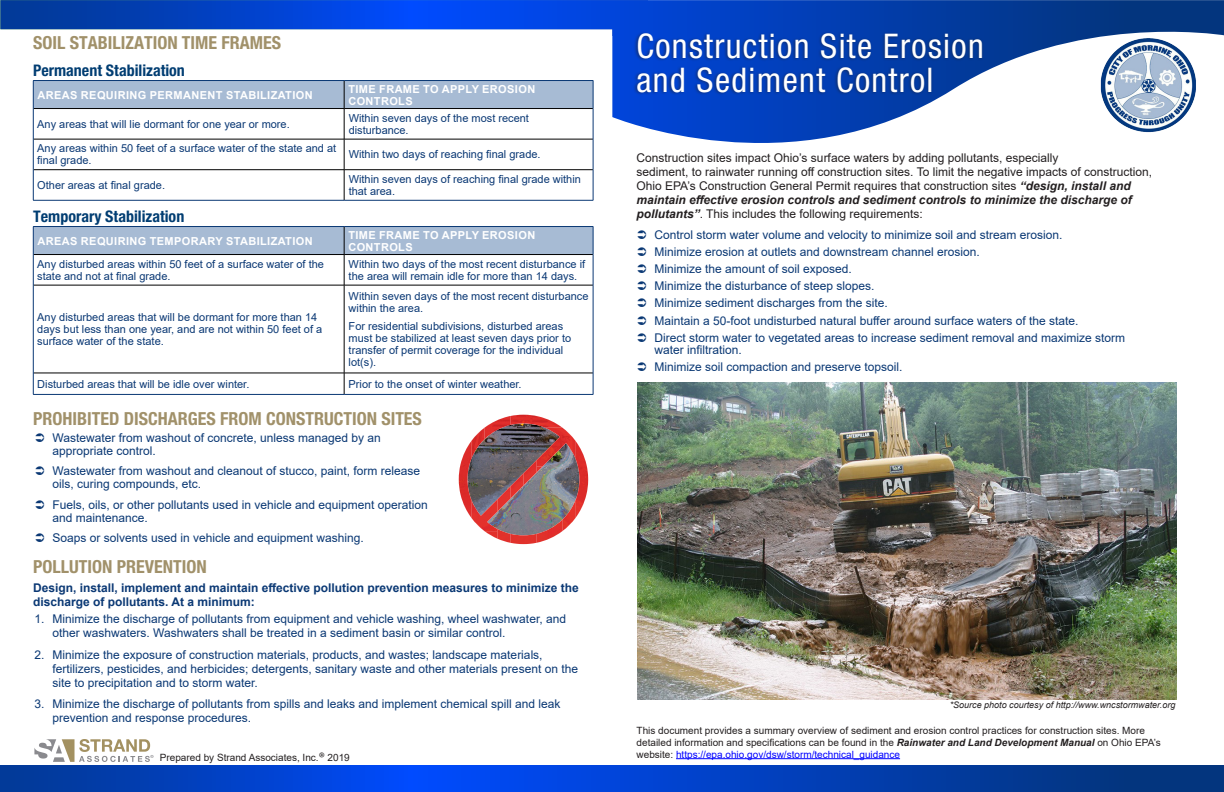
<style>
.page{position:relative;width:1224px;height:792px;background:#fff}
.page>*{position:absolute;margin:0;border:0;box-sizing:border-box;transform-origin:0 0}
.t1{font:34px/34px "Helvetica Neue 57 Condensed";letter-spacing:.04em;color:#fff}
.t2{font:700 condensed 18px "Helvetica Neue 77";color:#a1916a}
.t3{font:700 condensed 16px "Helvetica Neue 77";color:#003d72}
.t4{font:12px/17px "Arial";color:#0a3874}
.t5{font:12px/14px "Arial";color:#231f20}
.t6{font:700 12px/14px "Arial";color:#0a3874}
.t7{font:11px/12px "Arial";color:#0a3874}
.t8{font:700 11px/12px "Arial";letter-spacing:.035em;color:#fff}
.t9{font:10px/12px "Arial";color:#231f20}
.t10{font:italic 9px "Arial";color:#231f20}
.s1{font-family:"Minion Pro";font-size:19px}
.s2{font-weight:700;font-style:italic}
.s3{color:#00f}
</style>
<div class="page">
<svg style="left:0;top:0;width:1224px;height:191px"></svg>
<svg style="left:0;top:766px;width:1224px;height:26px;background:#013fbb"></svg>
<img style="left:638px;top:382px;width:538px;height:318px">
<img style="left:459px;top:415px;width:129px;height:128px">
<img style="left:510px;top:534px;width:26px;height:10px">
<hr style="left:344px;top:109px;width:1px;height:30px;background:#000">
<hr style="left:33px;top:139px;width:311px;height:1px;background:#000">
<hr style="left:344px;top:139px;width:249px;height:1px;background:#000">
<hr style="left:344px;top:139px;width:1px;height:31px;background:#000">
<hr style="left:33px;top:170px;width:311px;height:1px;background:#000">
<hr style="left:344px;top:170px;width:249px;height:1px;background:#000">
<hr style="left:344px;top:170px;width:1px;height:30px;background:#000">
<hr style="left:33px;top:80px;width:311px;height:1px;background:#0a3874">
<hr style="left:344px;top:80px;width:249px;height:1px;background:#0a3874">
<hr style="left:33px;top:200px;width:311px;height:1px;background:#0a3874">
<hr style="left:344px;top:200px;width:249px;height:1px;background:#0a3874">
<div style="left:33px;top:81px;width:561px;height:28px;background:#a7bbd4"></div>
<hr style="left:33px;top:109px;width:1px;height:30px;background:#0a3874">
<hr style="left:593px;top:109px;width:1px;height:30px;background:#0a3874">
<hr style="left:33px;top:139px;width:1px;height:31px;background:#0a3874">
<hr style="left:593px;top:139px;width:1px;height:31px;background:#0a3874">
<hr style="left:33px;top:170px;width:1px;height:30px;background:#0a3874">
<hr style="left:593px;top:170px;width:1px;height:30px;background:#0a3874">
<hr style="left:344px;top:255px;width:1px;height:30px;background:#000">
<hr style="left:33px;top:285px;width:311px;height:1px;background:#000">
<hr style="left:344px;top:285px;width:249px;height:1px;background:#000">
<hr style="left:344px;top:285px;width:1px;height:88px;background:#000">
<hr style="left:33px;top:373px;width:311px;height:1px;background:#000">
<hr style="left:344px;top:373px;width:249px;height:1px;background:#000">
<svg style="left:344px;top:373px;width:1px;height:21px"></svg>
<hr style="left:33px;top:226px;width:311px;height:1px;background:#0a3874">
<hr style="left:344px;top:226px;width:249px;height:1px;background:#0a3874">
<hr style="left:33px;top:394px;width:311px;height:1px;background:#0a3874">
<hr style="left:344px;top:394px;width:249px;height:1px;background:#0a3874">
<div style="left:33px;top:227px;width:561px;height:28px;background:#a7bbd4"></div>
<hr style="left:33px;top:255px;width:1px;height:30px;background:#0a3874">
<hr style="left:593px;top:255px;width:1px;height:30px;background:#0a3874">
<hr style="left:33px;top:285px;width:1px;height:88px;background:#0a3874">
<hr style="left:593px;top:285px;width:1px;height:88px;background:#0a3874">
<svg style="left:33px;top:373px;width:1px;height:21px"></svg>
<svg style="left:593px;top:373px;width:1px;height:21px"></svg>
<img style="left:1099px;top:38px;width:98px;height:95px">
<svg style="left:34px;top:739px;width:119px;height:23px"></svg>
<div style="left:634px;top:31px;width:350px;height:65px;background:#231f20;opacity:.5"></div>
<hr style="left:676px;top:758px;width:224px;height:1px;background:#00f">
<h2 class="t2" style="left:33px;top:32px;width:250px">SOIL STABILIZATION TIME FRAMES</h2>
<h3 class="t3" style="left:33px;top:60px;width:153px">Permanent Stabilization</h3>
<p class="t8" style="left:37px;top:89px;width:277px">AREAS REQUIRING PERMANENT STABILIZATION</p>
<p class="t8" style="left:348px;top:83px;width:188px">TIME FRAME TO APPLY EROSION<br>CONTROLS</p>
<p class="t7" style="left:37px;top:118px;width:254px">Any areas that will lie dormant for one year or more.</p>
<p class="t7" style="left:349px;top:112px;width:182px">Within seven days of the most recent disturbance.</p>
<p class="t7" style="left:37px;top:143px;width:301px">Any areas within 50 feet of a surface water of the state and at final grade.</p>
<p class="t7" style="left:349px;top:149px;width:193px">Within two days of reaching final grade.</p>
<p class="t7" style="left:37px;top:179px;width:129px">Other areas at final grade.</p>
<p class="t7" style="left:349px;top:173px;width:234px">Within seven days of reaching final grade within that area.</p>
<h3 class="t3" style="left:33px;top:206px;width:153px">Temporary Stabilization</h3>
<p class="t8" style="left:37px;top:235px;width:277px">AREAS REQUIRING TEMPORARY STABILIZATION</p>
<p class="t8" style="left:348px;top:229px;width:188px">TIME FRAME TO APPLY EROSION<br>CONTROLS</p>
<p class="t7" style="left:37px;top:258px;width:288px">Any disturbed areas within 50 feet of a surface water of the state and not at final grade.</p>
<p class="t7" style="left:349px;top:258px;width:238px">Within two days of the most recent disturbance if the area will remain idle for more than 14 days.</p>
<p class="t7" style="left:37px;top:311px;width:286px">Any disturbed areas that will be dormant for more than 14 days but less than one year, and are not within 50 feet of a surface water of the state.</p>
<p class="t7" style="left:349px;top:290px;width:241px">Within seven days of the most recent disturbance within the area.</p>
<p class="t7" style="left:349px;top:320px;width:224px">For residential subdivisions, disturbed areas must be stabilized at least seven days prior to transfer of permit coverage for the individual lot(s).</p>
<p class="t7" style="left:37px;top:378px;width:214px">Disturbed areas that will be idle over winter.</p>
<p class="t7" style="left:349px;top:378px;width:175px">Prior to the onset of winter weather.</p>
<h2 class="t2" style="left:33px;top:408px;width:390px">PROHIBITED DISCHARGES FROM CONSTRUCTION SITES</h2>
<p class="t4" style="left:52px;top:432px;width:330px;line-height:13px">Wastewater from washout of concrete, unless managed by an appropriate control.</p>
<p class="t4" style="left:52px;top:465px;width:369px;line-height:13px">Wastewater from washout and cleanout of stucco, paint, form release oils, curing compounds, etc.</p>
<p class="t4" style="left:52px;top:498px;width:377px;line-height:13px">Fuels, oils, or other pollutants used in vehicle and equipment operation and maintenance.</p>
<p class="t4" style="left:52px;top:529px;width:313px">Soaps or solvents used in vehicle and equipment washing.</p>
<h2 class="t2" style="left:33px;top:556px;width:175px">POLLUTION PREVENTION</h2>
<p class="t6" style="left:33px;top:581px;width:547px">Design, install, implement and maintain effective pollution prevention measures to minimize the discharge of pollutants. At a minimum:</p>
<p class="t4" style="left:52px;top:612px;width:515px;line-height:14px;text-indent:-18px">1. Minimize the discharge of pollutants from equipment and vehicle washing, wheel washwater, and other washwaters. Washwaters shall be treated in a sediment basin or similar control.</p>
<p class="t4" style="left:52px;top:647px;width:527px;line-height:14px;text-indent:-18px">2. Minimize the exposure of construction materials, products, and wastes; landscape materials, fertilizers, pesticides, and herbicides; detergents, sanitary waste and other materials present on the site to precipitation and to storm water.</p>
<p class="t4" style="left:52px;top:696px;width:510px;line-height:14px;text-indent:-18px">3. Minimize the discharge of pollutants from spills and leaks and implement chemical spill and leak prevention and response procedures.</p>
<p class="t9" style="left:160px;top:751px;width:192px">Prepared by Strand Associates, Inc.<span class="s1">®</span> 2019</p>
<h1 class="t1" style="left:636px;top:28px;width:349px">Construction Site Erosion and Sediment Control</h1>
<p class="t5" style="left:636px;top:150px;width:517px">Construction sites impact Ohio’s surface waters by adding pollutants, especially<br>sediment, to rainwater running off construction sites. To limit the negative impacts of construction, Ohio EPA’s Construction General Permit requires that construction sites <span class="s2">“design, install and maintain effective erosion controls and sediment controls to minimize the discharge of pollutants”</span>. This includes the following requirements:</p>
<p class="t4" style="left:654px;top:227px;width:472px">Control storm water volume and velocity to minimize soil and stream erosion.<br>Minimize erosion at outlets and downstream channel erosion.<br>Minimize the amount of soil exposed.<br>Minimize the disturbance of steep slopes.<br>Minimize sediment discharges from the site.<br>Maintain a 50-foot undisturbed natural buffer around surface waters of the state.<br>Direct storm water to vegetated areas to increase sediment removal and maximize storm</p>
<p class="t4" style="left:654px;top:341px;width:250px">water infiltration.<br>Minimize soil compaction and preserve topsoil.</p>
<p class="t10" style="left:950px;top:699px;width:227px">*Source photo courtesy of http://www.wncstormwater.org</p>
<p class="t9" style="left:637px;top:724px;width:526px">This document provides a summary overview of sediment and erosion control practices for construction sites. More detailed information and specifications can be found in the <span class="s2">Rainwater and Land Development Manual</span> on Ohio EPA’s website: <span class="s3">https://epa.ohio.gov/dsw/storm/technical_guidance</span></p>
</div>
